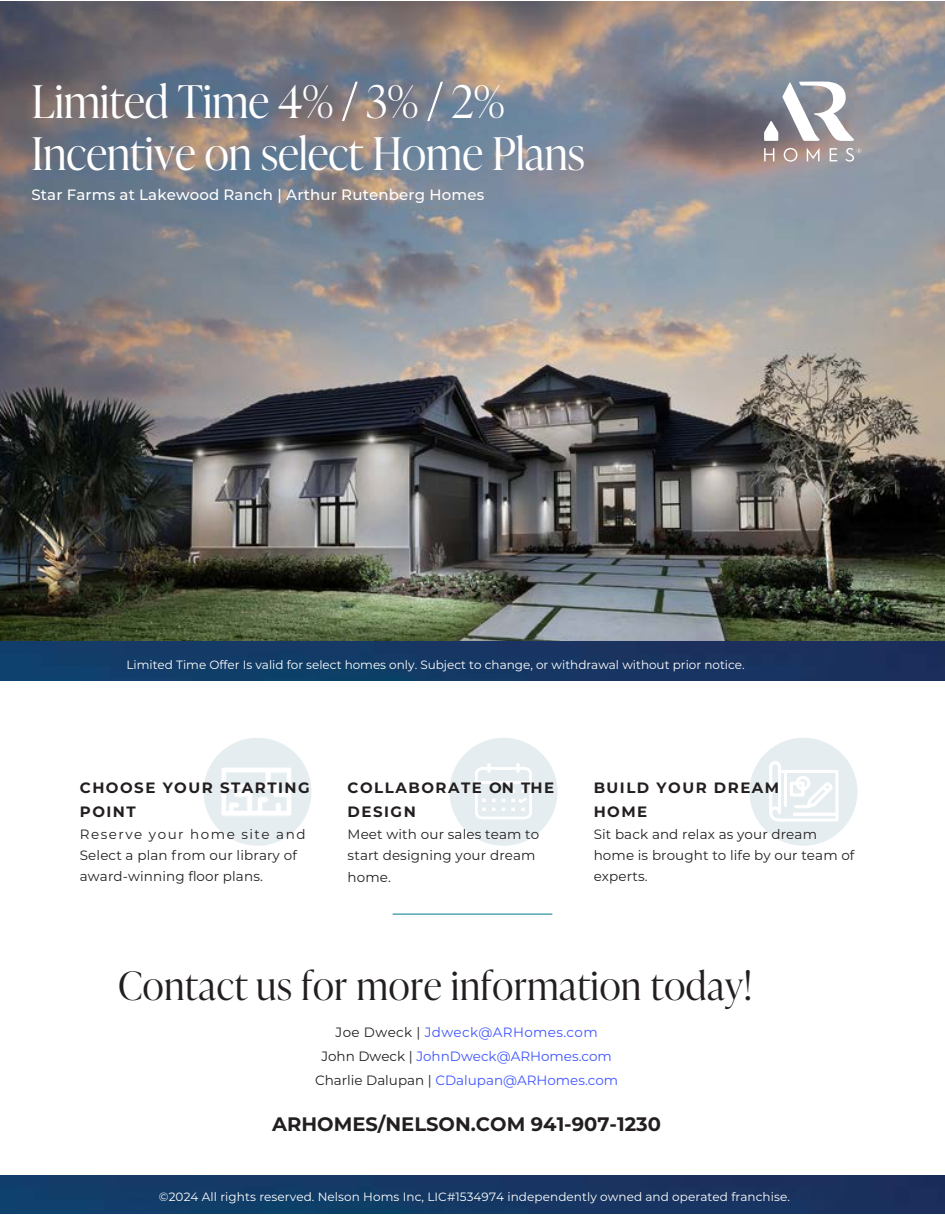
<style>
.page{position:relative;width:945px;height:1215px;background:#fff}
.page>*{position:absolute;margin:0;border:0;box-sizing:border-box;transform-origin:0 0}
.t1{font:300 45px/52.2px "Ivy Presto Display";color:#fff}
.t2{font:300 39px "Ivy Presto Display";letter-spacing:.02em;color:#231f20}
.t3{font:700 19.5px "Montserrat";color:#231f20}
.t4{font:700 15px/23.4px "Montserrat";letter-spacing:.1em;color:#231f20}
.t5{font:500 15px "Montserrat";letter-spacing:.01em;color:#fff}
.t6{font:13.5px/21.1px "Montserrat";letter-spacing:.01em;color:#231f20}
.t7{font:13.5px/24.2px "Montserrat";color:#4055ff;text-align:center}
.t8{font:12px "Montserrat";color:#fff}
.s1{color:#231f20}
</style>
<div class="page">
<svg style="left:203px;top:738px;width:108px;height:108px"></svg>
<svg style="left:749px;top:738px;width:108px;height:108px"></svg>
<svg style="left:450px;top:738px;width:108px;height:108px"></svg>
<img style="left:0;top:1px;width:945px;height:680px">
<svg style="left:764px;top:148px;width:10px;height:13px"></svg>
<svg style="left:784px;top:148px;width:13px;height:14px"></svg>
<svg style="left:807px;top:148px;width:13px;height:13px"></svg>
<svg style="left:830px;top:148px;width:7px;height:13px"></svg>
<svg style="left:764px;top:82px;width:90px;height:59px"></svg>
<svg style="left:846px;top:148px;width:15px;height:14px"></svg>
<hr style="left:393px;top:914px;width:159px;height:1px;background:#02788a">
<img style="left:0;top:1175px;width:945px;height:39px">
<h1 class="t1" style="left:31px;top:73px;width:555px">Limited Time 4% / 3% / 2%<br>Incentive on select Home Plans</h1>
<p class="t5" style="left:31px;top:184px;width:455px">Star Farms at Lakewood Ranch | Arthur Rutenberg Homes</p>
<p class="t8" style="left:127px;top:657px;width:620px">Limited Time Offer Is valid for select homes only. Subject to change, or withdrawal without prior notice.</p>
<p class="t4" style="left:80px;top:776px;width:231px">CHOOSE YOUR STARTING<br>POINT</p>
<p class="t6" style="left:80px;top:823px;width:227px">Reserve your home site and<br>Select a plan from our library of award-winning floor plans.</p>
<p class="t4" style="left:348px;top:776px;width:208px">COLLABORATE ON THE<br>DESIGN</p>
<p class="t6" style="left:348px;top:823px;width:193px">Meet with our sales team to start designing your dream home.</p>
<p class="t4" style="left:594px;top:776px;width:187px">BUILD YOUR DREAM<br>HOME</p>
<p class="t6" style="left:594px;top:823px;width:262px">Sit back and relax as your dream home is brought to life by our team of experts.</p>
<h2 class="t2" style="left:118px;top:958px;width:635px">Contact us for more information today!</h2>
<p class="t7" style="left:315px;top:1019px;width:305px"><span class="s1">Joe Dweck |</span> Jdweck@ARHomes.com<br><span class="s1">John Dweck |</span> JohnDweck@ARHomes.com<br><span class="s1">Charlie Dalupan |</span> CDalupan@ARHomes.com</p>
<h3 class="t3" style="left:272px;top:1110px;width:390px">ARHOMES/NELSON.COM 941-907-1230</h3>
<p class="t8" style="left:159px;top:1189px;width:633px">©2024 All rights reserved. Nelson Homs Inc, LIC#1534974 independently owned and operated franchise.</p>
</div>
